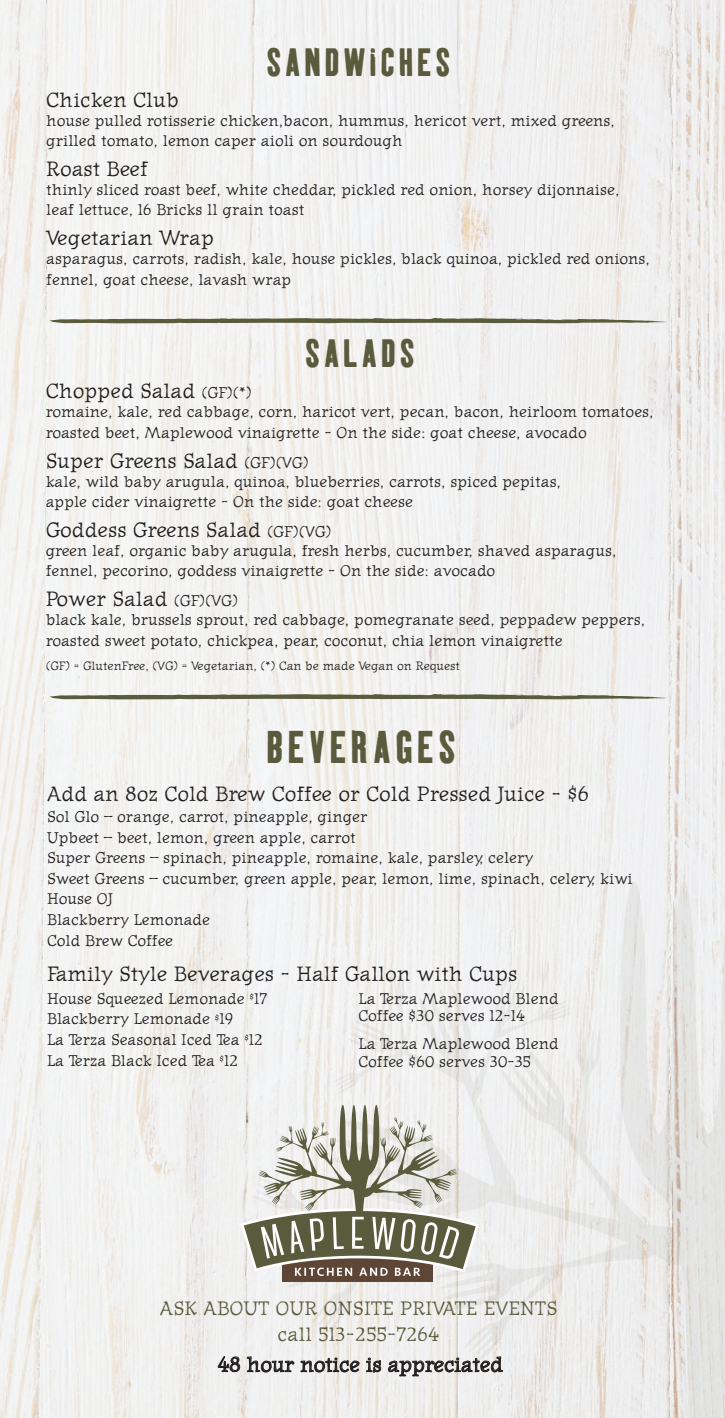
<style>
.page{position:relative;width:725px;height:1418px;background:#fff}
.page>*{position:absolute;margin:0;border:0;box-sizing:border-box;transform-origin:0 0}
.t1{font:44.62px "Kipp No 1";letter-spacing:.1em;color:#595b3c}
.t2{font:38.5px "Kipp No 1";letter-spacing:.1em;color:#595b3c}
.t3{font:21px "Old News";color:#231f20}
.t4{font:19.78px/25.9px "Old News";letter-spacing:.01em;color:#595b3c;text-align:center}
.t5{font:15.75px/20.7px "Old News";color:#231f20}
.t6{font:12.25px "Old News";color:#231f20}
.s1{font-size:15.75px}
</style>
<div class="page">
<img style="left:0;top:0;width:724px;height:1418px">
<svg style="left:253px;top:881px;width:471px;height:537px;fill:#efeeed"></svg>
<svg style="left:49px;top:694px;width:618px;height:6px"></svg>
<svg style="left:49px;top:318px;width:618px;height:6px"></svg>
<svg style="left:218px;top:1356px;width:22px;height:16px"></svg>
<svg style="left:247px;top:1356px;width:47px;height:16px"></svg>
<svg style="left:300px;top:1357px;width:59px;height:15px"></svg>
<svg style="left:366px;top:1357px;width:15px;height:15px"></svg>
<svg style="left:388px;top:1356px;width:115px;height:24px"></svg>
<div style="left:282px;top:1253px;width:151px;height:28px;background:#5e4637"></div>
<svg style="left:240px;top:1105px;width:239px;height:171px"></svg>
<h2 class="t2" style="left:266px;top:39px;width:186px">SANDWICHES</h2>
<h3 class="t3" style="left:46px;top:87px;width:134px">Chicken Club</h3>
<p class="t5" style="left:46px;top:110px;width:570px">house pulled rotisserie chicken,bacon, hummus, hericot vert, mixed greens, grilled tomato, lemon caper aioli on sourdough</p>
<h3 class="t3" style="left:46px;top:157px;width:103px">Roast Beef</h3>
<p class="t5" style="left:46px;top:179px;width:574px">thinly sliced roast beef, white cheddar, pickled red onion, horsey dijonnaise, leaf lettuce, 16 Bricks 11 grain toast</p>
<h3 class="t3" style="left:46px;top:226px;width:169px">Vegetarian Wrap</h3>
<p class="t5" style="left:46px;top:248px;width:605px">asparagus, carrots, radish, kale, house pickles, black quinoa, pickled red onions, fennel, goat cheese, lavash wrap</p>
<h2 class="t2" style="left:305px;top:329px;width:111px">SALADS</h2>
<h3 class="t3" style="left:46px;top:379px;width:208px">Chopped Salad <span class="s1">(GF)(*)</span></h3>
<p class="t5" style="left:46px;top:401px;width:609px">romaine, kale, red cabbage, corn, haricot vert, pecan, bacon, heirloom tomatoes, roasted beet, Maplewood vinaigrette - On the side: goat cheese, avocado</p>
<h3 class="t3" style="left:46px;top:448px;width:264px">Super Greens Salad <span class="s1">(GF)(VG)</span></h3>
<p class="t5" style="left:46px;top:471px;width:517px">kale, wild baby arugula, quinoa, blueberries, carrots, spiced pepitas, apple cider vinaigrette - On the side: goat cheese</p>
<h3 class="t3" style="left:46px;top:517px;width:287px">Goddess Greens Salad <span class="s1">(GF)(VG)</span></h3>
<p class="t5" style="left:46px;top:540px;width:572px">green leaf, organic baby arugula, fresh herbs, cucumber, shaved asparagus, fennel, pecorino, goddess vinaigrette - On the side: avocado</p>
<h3 class="t3" style="left:46px;top:587px;width:194px">Power Salad <span class="s1">(GF)(VG)</span></h3>
<p class="t5" style="left:46px;top:609px;width:601px">black kale, brussels sprout, red cabbage, pomegranate seed, peppadew peppers, roasted sweet potato, chickpea, pear, coconut, chia lemon vinaigrette</p>
<p class="t6" style="left:46px;top:659px;width:416px">(GF) = GlutenFree, (VG) = Vegetarian, (*) Can be made Vegan on Request</p>
<h1 class="t1" style="left:266px;top:720px;width:191px">BEVERAGES</h1>
<h3 class="t3" style="left:47px;top:782px;width:543px">Add an 8oz Cold Brew Coffee or Cold Pressed Juice - $6</h3>
<p class="t5" style="left:47px;top:806px;width:587px">Sol Glo – orange, carrot, pineapple, ginger<br>Upbeet – beet, lemon, green apple, carrot<br>Super Greens – spinach, pineapple, romaine, kale, parsley, celery<br>Sweet Greens – cucumber, green apple, pear, lemon, lime, spinach, celery, kiwi House OJ<br>Blackberry Lemonade<br>Cold Brew Coffee</p>
<h3 class="t3" style="left:47px;top:962px;width:472px">Family Style Beverages - Half Gallon with Cups</h3>
<p class="t5" style="left:47px;top:988px;width:222px">House Squeezed Lemonade <sup>$</sup>17<br>Blackberry Lemonade <sup>$</sup>19<br>La Terza Seasonal Iced Tea <sup>$</sup>12<br>La Terza Black Iced Tea <sup>$</sup>12</p>
<p class="t5" style="left:358px;top:989px;width:201px;line-height:17.5px">La Terza Maplewood Blend<br>Coffee $30 serves 12-14</p>
<p class="t5" style="left:358px;top:1035px;width:201px;line-height:17.5px">La Terza Maplewood Blend<br>Coffee $60 serves 30-35</p>
<p class="t4" style="left:160px;top:1295px;width:399px">ASK ABOUT OUR ONSITE PRIVATE EVENTS call 513-255-7264</p>
<h3 class="t3" style="left:217px;top:1352px;width:287px">48 hour notice is appreciated</h3>
</div>
